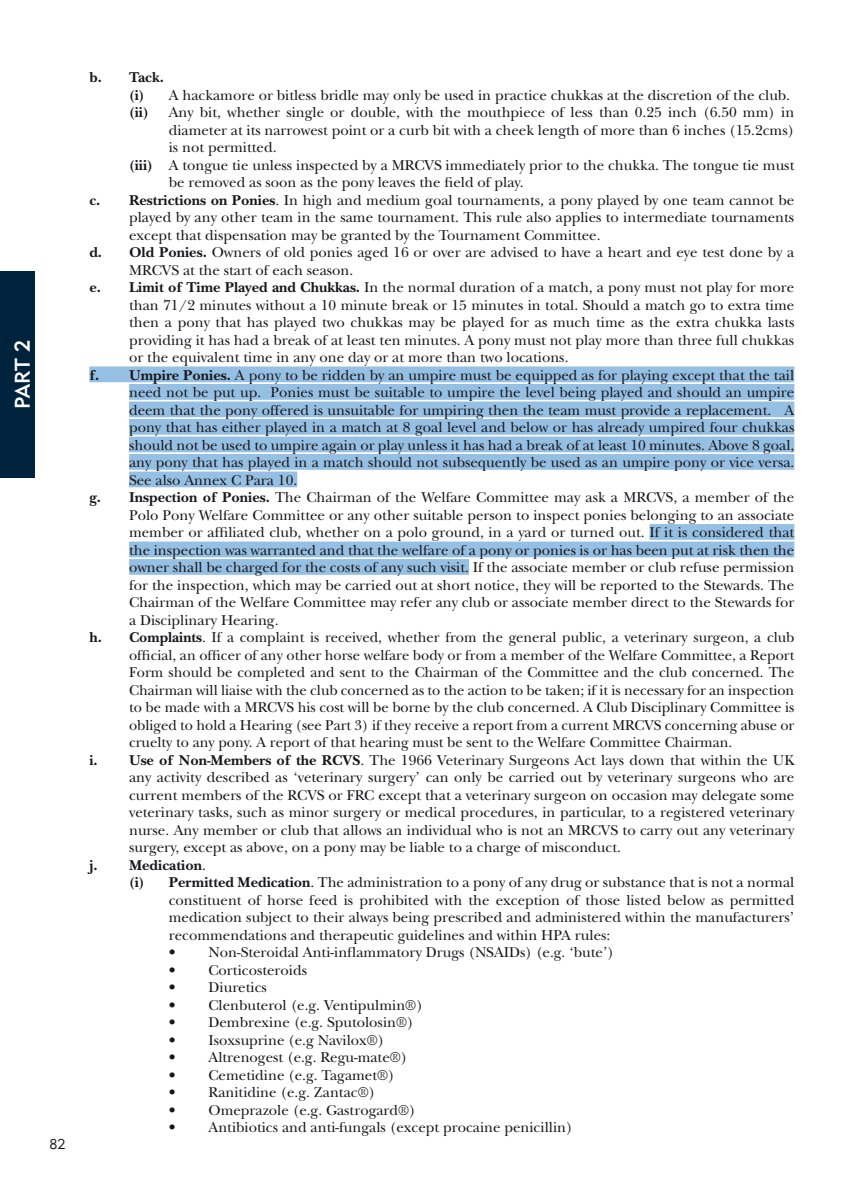
<style>
.page{position:relative;width:844px;height:1191px;background:#fff}
.page>*{position:absolute;margin:0;border:0;box-sizing:border-box;transform-origin:0 0}
.t1{font:21px "Geometric 415 BT Medium A";color:#fff}
.t2{font:14.88px "New Baskerville Std";color:#1a171c}
.t3{font:700 14.88px "New Baskerville Std";color:#1a171c}
.t4{font:14px "Geometric 415 BT Lite A";color:#1a171c}
.s1{font-weight:700}
.s2{font-weight:400}
</style>
<div class="page">
<div style="left:89px;top:366px;width:705px;height:16px;background:#95c0e3"></div>
<div style="left:129px;top:384px;width:665px;height:16px;background:#95c0e3"></div>
<div style="left:129px;top:401px;width:665px;height:16px;background:#95c0e3"></div>
<div style="left:129px;top:419px;width:665px;height:16px;background:#95c0e3"></div>
<div style="left:129px;top:436px;width:665px;height:16px;background:#95c0e3"></div>
<div style="left:129px;top:454px;width:665px;height:16px;background:#95c0e3"></div>
<div style="left:129px;top:471px;width:168px;height:16px;background:#95c0e3"></div>
<div style="left:649px;top:524px;width:145px;height:16px;background:#95c0e3"></div>
<div style="left:129px;top:541px;width:665px;height:16px;background:#95c0e3"></div>
<div style="left:129px;top:559px;width:340px;height:16px;background:#95c0e3"></div>
<div style="left:0;top:271px;width:35px;height:206px;background:#00233d"></div>
<h1 class="t1" style="left:10px;top:409px;width:71px;rotate:-90deg">PART 2</h1>
<p class="t4" style="left:50px;top:1135px;width:17px">82</p>
<p class="t3" style="left:89px;top:68px;width:76px">b. Tack.</p>
<p class="t2" style="left:129px;top:86px;width:662px"><span class="s1">(i)</span> A hackamore or bitless bridle may only be used in practice chukkas at the discretion of the club.</p>
<p class="t2" style="left:129px;top:103px;width:666px"><span class="s1">(ii)</span> Any bit, whether single or double, with the mouthpiece of less than 0.25 inch (6.50 mm) in</p>
<p class="t2" style="left:169px;top:121px;width:627px">diameter at its narrowest point or a curb bit with a cheek length of more than 6 inches (15.2cms)</p>
<p class="t2" style="left:169px;top:138px;width:109px">is not permitted.</p>
<p class="t2" style="left:129px;top:156px;width:666px"><span class="s1">(iii)</span> A tongue tie unless inspected by a MRCVS immediately prior to the chukka. The tongue tie must</p>
<p class="t2" style="left:169px;top:173px;width:356px">be removed as soon as the pony leaves the field of play.</p>
<p class="t2" style="left:89px;top:191px;width:706px"><span class="s1">c. Restrictions on Ponies</span>. In high and medium goal tournaments, a pony played by one team cannot be</p>
<p class="t2" style="left:129px;top:208px;width:666px">played by any other team in the same tournament. This rule also applies to intermediate tournaments</p>
<p class="t2" style="left:129px;top:226px;width:473px">except that dispensation may be granted by the Tournament Committee.</p>
<p class="t2" style="left:89px;top:243px;width:706px"><span class="s1">d. Old Ponies.</span> Owners of old ponies aged 16 or over are advised to have a heart and eye test done by a</p>
<p class="t2" style="left:129px;top:261px;width:226px">MRCVS at the start of each season.</p>
<p class="t2" style="left:89px;top:278px;width:706px"><span class="s1">e. Limit of Time Played and Chukkas.</span> In the normal duration of a match, a pony must not play for more</p>
<p class="t2" style="left:129px;top:296px;width:666px">than 71/2 minutes without a 10 minute break or 15 minutes in total. Should a match go to extra time</p>
<p class="t2" style="left:129px;top:313px;width:666px">then a pony that has played two chukkas may be played for as much time as the extra chukka lasts</p>
<p class="t2" style="left:129px;top:331px;width:666px">providing it has had a break of at least ten minutes. A pony must not play more than three full chukkas</p>
<p class="t2" style="left:129px;top:348px;width:441px">or the equivalent time in any one day or at more than two locations.</p>
<p class="t2" style="left:89px;top:366px;width:706px"><span class="s1">f. Umpire Ponies.</span> A pony to be ridden by an umpire must be equipped as for playing except that the tail</p>
<p class="t2" style="left:129px;top:383px;width:666px">need not be put up. Ponies must be suitable to umpire the level being played and should an umpire</p>
<p class="t2" style="left:129px;top:401px;width:666px">deem that the pony offered is unsuitable for umpiring then the team must provide a replacement. A</p>
<p class="t2" style="left:129px;top:418px;width:666px">pony that has either played in a match at 8 goal level and below or has already umpired four chukkas</p>
<p class="t2" style="left:129px;top:436px;width:666px">should not be used to umpire again or play unless it has had a break of at least 10 minutes. Above 8 goal,</p>
<p class="t2" style="left:129px;top:453px;width:666px">any pony that has played in a match should not subsequently be used as an umpire pony or vice versa.</p>
<p class="t2" style="left:129px;top:471px;width:170px">See also Annex C Para 10.</p>
<p class="t2" style="left:89px;top:488px;width:706px"><span class="s1">g. Inspection of Ponies.</span> The Chairman of the Welfare Committee may ask a MRCVS, a member of the</p>
<p class="t2" style="left:129px;top:506px;width:666px">Polo Pony Welfare Committee or any other suitable person to inspect ponies belonging to an associate</p>
<p class="t2" style="left:129px;top:523px;width:666px">member or affiliated club, whether on a polo ground, in a yard or turned out. If it is considered that</p>
<p class="t2" style="left:129px;top:541px;width:666px">the inspection was warranted and that the welfare of a pony or ponies is or has been put at risk then the</p>
<p class="t2" style="left:129px;top:558px;width:666px">owner shall be charged for the costs of any such visit. If the associate member or club refuse permission</p>
<p class="t2" style="left:129px;top:576px;width:666px">for the inspection, which may be carried out at short notice, they will be reported to the Stewards. The</p>
<p class="t2" style="left:129px;top:593px;width:666px">Chairman of the Welfare Committee may refer any club or associate member direct to the Stewards for</p>
<p class="t2" style="left:129px;top:611px;width:151px">a Disciplinary Hearing.</p>
<p class="t2" style="left:89px;top:629px;width:706px"><span class="s1">h. Complaints</span>. If a complaint is received, whether from the general public, a veterinary surgeon, a club</p>
<p class="t2" style="left:129px;top:646px;width:666px">official, an officer of any other horse welfare body or from a member of the Welfare Committee, a Report</p>
<p class="t2" style="left:129px;top:663px;width:666px">Form should be completed and sent to the Chairman of the Committee and the club concerned. The</p>
<p class="t2" style="left:129px;top:681px;width:666px">Chairman will liaise with the club concerned as to the action to be taken; if it is necessary for an inspection</p>
<p class="t2" style="left:129px;top:698px;width:666px">to be made with a MRCVS his cost will be borne by the club concerned. A Club Disciplinary Committee is</p>
<p class="t2" style="left:129px;top:716px;width:666px">obliged to hold a Hearing (see Part 3) if they receive a report from a current MRCVS concerning abuse or</p>
<p class="t2" style="left:129px;top:733px;width:604px">cruelty to any pony. A report of that hearing must be sent to the Welfare Committee Chairman.</p>
<p class="t2" style="left:89px;top:751px;width:706px"><span class="s1">i. Use of Non-Members of the RCVS</span>. The 1966 Veterinary Surgeons Act lays down that within the UK</p>
<p class="t2" style="left:129px;top:769px;width:666px">any activity described as ‘veterinary surgery’ can only be carried out by veterinary surgeons who are</p>
<p class="t2" style="left:129px;top:786px;width:666px">current members of the RCVS or FRC except that a veterinary surgeon on occasion may delegate some</p>
<p class="t2" style="left:129px;top:803px;width:666px">veterinary tasks, such as minor surgery or medical procedures, in particular, to a registered veterinary</p>
<p class="t2" style="left:129px;top:821px;width:666px">nurse. Any member or club that allows an individual who is not an MRCVS to carry out any veterinary</p>
<p class="t2" style="left:129px;top:838px;width:493px">surgery, except as above, on a pony may be liable to a charge of misconduct.</p>
<p class="t3" style="left:89px;top:856px;width:118px">j. Medication<span class="s2">.</span></p>
<p class="t2" style="left:129px;top:873px;width:666px"><span class="s1">(i) Permitted Medication</span>. The administration to a pony of any drug or substance that is not a normal</p>
<p class="t2" style="left:169px;top:891px;width:627px">constituent of horse feed is prohibited with the exception of those listed below as permitted</p>
<p class="t2" style="left:169px;top:908px;width:627px">medication subject to their always being prescribed and administered within the manufacturers’</p>
<p class="t2" style="left:169px;top:926px;width:443px">recommendations and therapeutic guidelines and within HPA rules:</p>
<p class="t2" style="left:169px;top:943px;width:446px">• Non-Steroidal Anti-inflammatory Drugs (NSAIDs) (e.g. ‘bute’)</p>
<p class="t2" style="left:169px;top:961px;width:140px">• Corticosteroids</p>
<p class="t2" style="left:169px;top:978px;width:99px">• Diuretics</p>
<p class="t2" style="left:169px;top:996px;width:255px">• Clenbuterol (e.g. Ventipulmin®)</p>
<p class="t2" style="left:169px;top:1013px;width:246px">• Dembrexine (e.g. Sputolosin®)</p>
<p class="t2" style="left:169px;top:1031px;width:217px">• Isoxsuprine (e.g Navilox®)</p>
<p class="t2" style="left:169px;top:1048px;width:240px">• Altrenogest (e.g. Regu-mate®)</p>
<p class="t2" style="left:169px;top:1066px;width:227px">• Cemetidine (e.g. Tagamet®)</p>
<p class="t2" style="left:169px;top:1083px;width:208px">• Ranitidine (e.g. Zantac®)</p>
<p class="t2" style="left:169px;top:1101px;width:248px">• Omeprazole (e.g. Gastrogard®)</p>
<p class="t2" style="left:169px;top:1118px;width:405px">• Antibiotics and anti-fungals (except procaine penicillin)</p>
</div>
